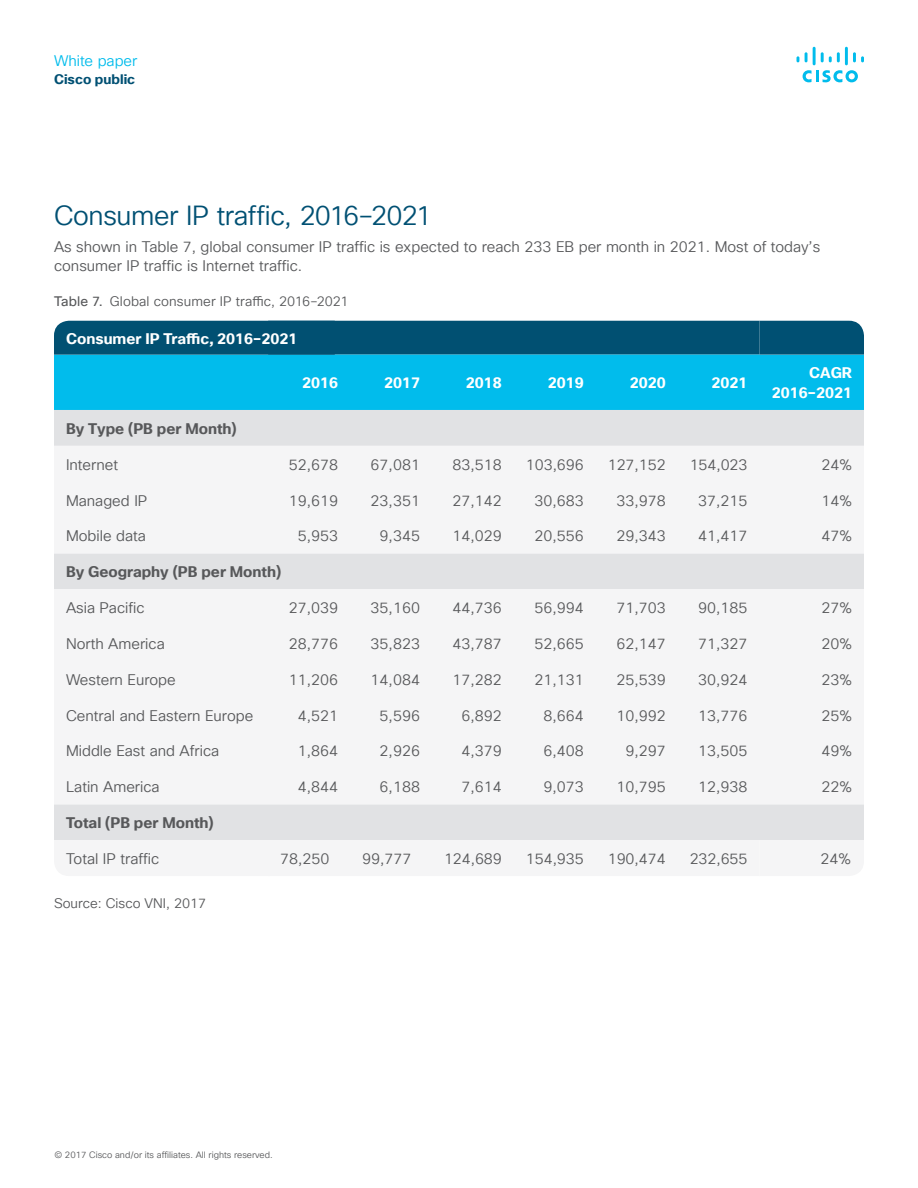
<style>
.page{position:relative;width:918px;height:1188px;background:#fff}
.page>*{position:absolute;margin:0;border:0;box-sizing:border-box;transform-origin:0 0}
.Subhead2_Indigo{font:27px "Cisco Sans TT Light";letter-spacing:-.015em;color:#005073}
.Table_body{font:15px "Cisco Sans TT Light";color:#57585a}
.Body{font:15px/19.5px "Cisco Sans TT Light";color:#57585a}
.Table_Head{font:700 15px "Cisco Sans TT";color:#fff}
.Table_body-2{font:700 15px "Cisco Sans TT";color:#57585a}
.t1{font:15px "Cisco Sans TT Light";color:#01bcec}
.FigureCaption{font:13.5px "Cisco Sans TT Light";letter-spacing:.01em;color:#57585a}
.Body-2{font:13.5px "Cisco Sans TT Light";color:#57585a}
.t2{font:700 13.5px "Cisco Sans TT";color:#005073}
.t3{font:9px "Cisco Sans TT Light";color:#57585a}
.s1{font-family:"Cisco Sans TT"}
</style>
<div class="page">
<svg style="left:803px;top:70px;width:55px;height:12px"></svg>
<svg style="left:797px;top:56px;width:2px;height:6px"></svg>
<svg style="left:805px;top:52px;width:3px;height:10px"></svg>
<hr style="left:813px;top:47px;width:3px;height:18px;background:#01bcec">
<svg style="left:821px;top:52px;width:19px;height:10px"></svg>
<hr style="left:845px;top:47px;width:3px;height:18px;background:#01bcec">
<svg style="left:853px;top:52px;width:11px;height:10px"></svg>
<div style="left:54px;top:355px;width:810px;height:55px;background:#01bcec"></div>
<div style="left:54px;top:410px;width:810px;height:36px;background:#e1e2e4"></div>
<svg style="left:54px;top:553px;width:810px;height:287px;fill:#f5f5f6"></svg>
<div style="left:54px;top:321px;width:810px;height:34px;background:#015072"></div>
<p class="t1" style="left:54px;top:51px;width:85px">White paper</p>
<p class="t2" style="left:54px;top:70px;width:83px">Cisco public</p>
<p class="Subhead2_Indigo" style="left:54px;top:198px;width:380px">Consumer IP traffic, 2016–2021</p>
<p class="Body" style="left:54px;top:237px;width:768px">As shown in Table 7, global consumer IP traffic is expected to reach 233 EB per month in 2021. Most of today’s consumer IP traffic is Internet traffic.</p>
<p class="FigureCaption" style="left:54px;top:292px;width:296px"><span class="s1">Table 7.</span> Global consumer IP traffic, 2016–2021</p>
<p class="Table_Head" style="left:66px;top:328px;width:233px">Consumer IP Traffic, 2016–2021</p>
<p class="Table_Head" style="left:302px;top:373px;width:37px">2016</p>
<p class="Table_Head" style="left:384px;top:373px;width:37px">2017</p>
<p class="Table_Head" style="left:466px;top:373px;width:37px">2018</p>
<p class="Table_Head" style="left:548px;top:373px;width:37px">2019</p>
<p class="Table_Head" style="left:630px;top:373px;width:37px">2020</p>
<p class="Table_Head" style="left:712px;top:373px;width:37px">2021</p>
<p class="Table_Head" style="left:809px;top:363px;width:44px">CAGR</p>
<p class="Table_Head" style="left:772px;top:383px;width:82px">2016–2021</p>
<p class="Table_body-2" style="left:66px;top:419px;width:172px">By Type (PB per Month)</p>
<p class="Table_body" style="left:66px;top:455px;width:54px">Internet</p>
<p class="Table_body" style="left:289px;top:455px;width:51px">52,678</p>
<p class="Table_body" style="left:371px;top:455px;width:51px">67,081</p>
<p class="Table_body" style="left:453px;top:455px;width:51px">83,518</p>
<p class="Table_body" style="left:526px;top:455px;width:59px">103,696</p>
<p class="Table_body" style="left:608px;top:455px;width:59px">127,152</p>
<p class="Table_body" style="left:690px;top:455px;width:59px">154,023</p>
<p class="Table_body" style="left:821px;top:455px;width:32px">24%</p>
<p class="Table_body" style="left:66px;top:491px;width:83px">Managed IP</p>
<p class="Table_body" style="left:289px;top:491px;width:51px">19,619</p>
<p class="Table_body" style="left:371px;top:491px;width:51px">23,351</p>
<p class="Table_body" style="left:453px;top:491px;width:51px">27,142</p>
<p class="Table_body" style="left:534px;top:491px;width:51px">30,683</p>
<p class="Table_body" style="left:616px;top:491px;width:51px">33,978</p>
<p class="Table_body" style="left:698px;top:491px;width:51px">37,215</p>
<p class="Table_body" style="left:821px;top:491px;width:32px">14%</p>
<p class="Table_body" style="left:66px;top:526px;width:81px">Mobile data</p>
<p class="Table_body" style="left:298px;top:526px;width:42px">5,953</p>
<p class="Table_body" style="left:380px;top:526px;width:42px">9,345</p>
<p class="Table_body" style="left:453px;top:526px;width:51px">14,029</p>
<p class="Table_body" style="left:534px;top:526px;width:51px">20,556</p>
<p class="Table_body" style="left:616px;top:526px;width:51px">29,343</p>
<p class="Table_body" style="left:698px;top:526px;width:51px">41,417</p>
<p class="Table_body" style="left:821px;top:526px;width:32px">47%</p>
<p class="Table_body-2" style="left:66px;top:562px;width:217px">By Geography (PB per Month)</p>
<p class="Table_body" style="left:66px;top:598px;width:80px">Asia Pacific</p>
<p class="Table_body" style="left:289px;top:598px;width:51px">27,039</p>
<p class="Table_body" style="left:371px;top:598px;width:51px">35,160</p>
<p class="Table_body" style="left:453px;top:598px;width:51px">44,736</p>
<p class="Table_body" style="left:534px;top:598px;width:51px">56,994</p>
<p class="Table_body" style="left:616px;top:598px;width:51px">71,703</p>
<p class="Table_body" style="left:698px;top:598px;width:51px">90,185</p>
<p class="Table_body" style="left:821px;top:598px;width:32px">27%</p>
<p class="Table_body" style="left:66px;top:634px;width:100px">North America</p>
<p class="Table_body" style="left:289px;top:634px;width:51px">28,776</p>
<p class="Table_body" style="left:371px;top:634px;width:51px">35,823</p>
<p class="Table_body" style="left:453px;top:634px;width:51px">43,787</p>
<p class="Table_body" style="left:534px;top:634px;width:51px">52,665</p>
<p class="Table_body" style="left:616px;top:634px;width:51px">62,147</p>
<p class="Table_body" style="left:698px;top:634px;width:51px">71,327</p>
<p class="Table_body" style="left:821px;top:634px;width:32px">20%</p>
<p class="Table_body" style="left:66px;top:670px;width:111px">Western Europe</p>
<p class="Table_body" style="left:289px;top:670px;width:51px">11,206</p>
<p class="Table_body" style="left:371px;top:670px;width:51px">14,084</p>
<p class="Table_body" style="left:453px;top:670px;width:51px">17,282</p>
<p class="Table_body" style="left:534px;top:670px;width:51px">21,131</p>
<p class="Table_body" style="left:616px;top:670px;width:51px">25,539</p>
<p class="Table_body" style="left:698px;top:670px;width:51px">30,924</p>
<p class="Table_body" style="left:821px;top:670px;width:32px">23%</p>
<p class="Table_body" style="left:66px;top:706px;width:189px">Central and Eastern Europe</p>
<p class="Table_body" style="left:298px;top:706px;width:42px">4,521</p>
<p class="Table_body" style="left:380px;top:706px;width:42px">5,596</p>
<p class="Table_body" style="left:462px;top:706px;width:42px">6,892</p>
<p class="Table_body" style="left:543px;top:706px;width:42px">8,664</p>
<p class="Table_body" style="left:616px;top:706px;width:51px">10,992</p>
<p class="Table_body" style="left:698px;top:706px;width:51px">13,776</p>
<p class="Table_body" style="left:821px;top:706px;width:32px">25%</p>
<p class="Table_body" style="left:66px;top:741px;width:155px">Middle East and Africa</p>
<p class="Table_body" style="left:298px;top:741px;width:42px">1,864</p>
<p class="Table_body" style="left:380px;top:741px;width:42px">2,926</p>
<p class="Table_body" style="left:462px;top:741px;width:42px">4,379</p>
<p class="Table_body" style="left:543px;top:741px;width:42px">6,408</p>
<p class="Table_body" style="left:625px;top:741px;width:42px">9,297</p>
<p class="Table_body" style="left:698px;top:741px;width:51px">13,505</p>
<p class="Table_body" style="left:821px;top:741px;width:32px">49%</p>
<p class="Table_body" style="left:66px;top:777px;width:95px">Latin America</p>
<p class="Table_body" style="left:298px;top:777px;width:42px">4,844</p>
<p class="Table_body" style="left:380px;top:777px;width:42px">6,188</p>
<p class="Table_body" style="left:462px;top:777px;width:42px">7,614</p>
<p class="Table_body" style="left:543px;top:777px;width:42px">9,073</p>
<p class="Table_body" style="left:616px;top:777px;width:51px">10,795</p>
<p class="Table_body" style="left:698px;top:777px;width:51px">12,938</p>
<p class="Table_body" style="left:821px;top:777px;width:32px">22%</p>
<p class="Table_body-2" style="left:66px;top:813px;width:149px">Total (PB per Month)</p>
<p class="Body" style="left:66px;top:849px;width:95px">Total IP traffic</p>
<p class="Table_body" style="left:280px;top:849px;width:51px">78,250</p>
<p class="Table_body" style="left:362px;top:849px;width:51px">99,777</p>
<p class="Table_body" style="left:444px;top:849px;width:59px">124,689</p>
<p class="Table_body" style="left:526px;top:849px;width:59px">154,935</p>
<p class="Table_body" style="left:608px;top:849px;width:59px">190,474</p>
<p class="Table_body" style="left:690px;top:849px;width:59px">232,655</p>
<p class="Body" style="left:821px;top:849px;width:32px">24%</p>
<p class="Body-2" style="left:54px;top:894px;width:154px">Source: Cisco VNI, 2017</p>
<p class="t3" style="left:54px;top:1149px;width:220px">© 2017 Cisco and/or its affiliates. All rights reserved.</p>
</div>
